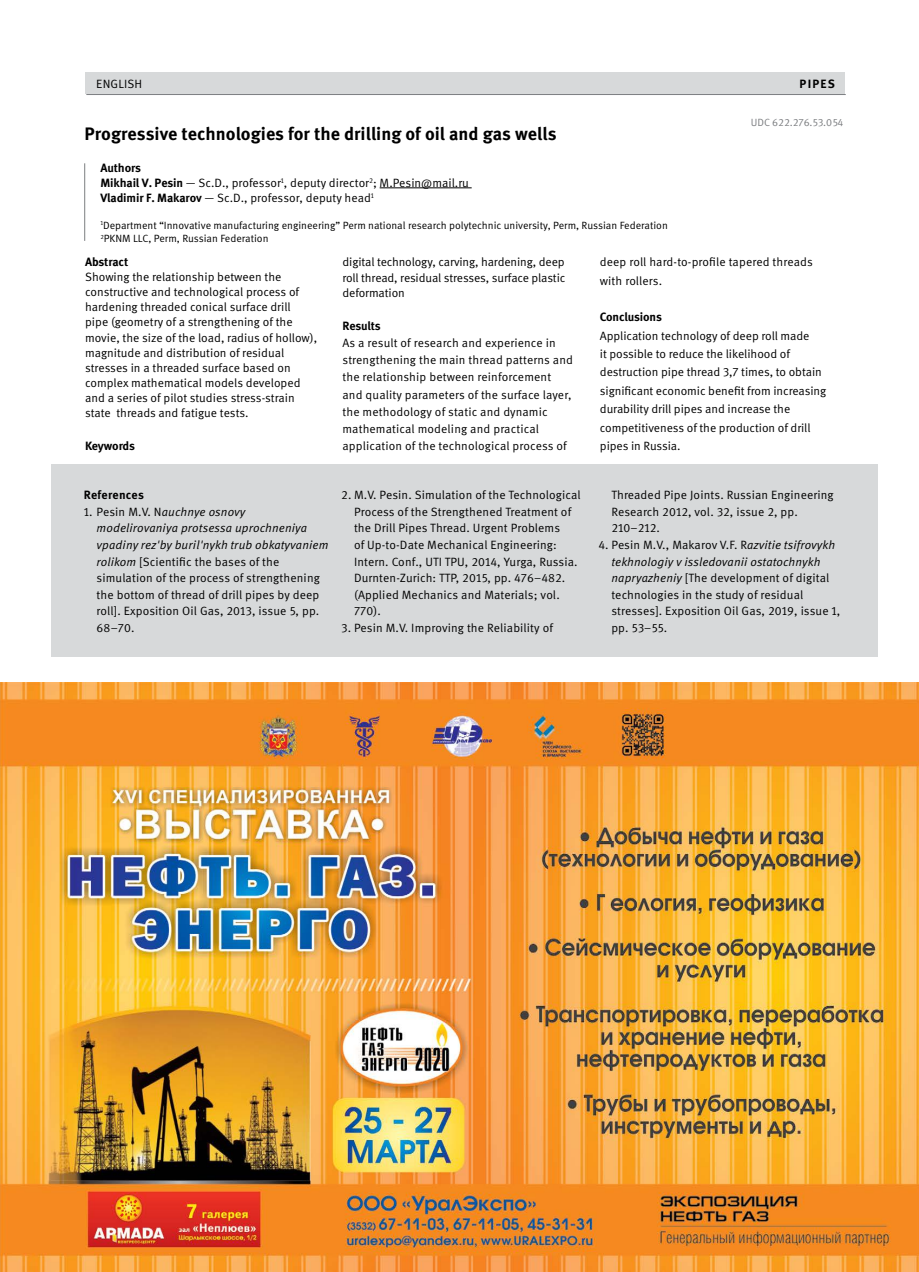
<style>
.page{position:relative;width:919px;height:1272px;background:#fff}
.page>*{position:absolute;margin:0;border:0;box-sizing:border-box;transform-origin:0 0}
.Текс_Заголовок_АНГЛ{font:700 18px "Meta Pro";color:#000}
.Текст_АНГЛ{font:12px/15px "Meta Pro";color:#000}
.eng_References{font:12px/16.5px "Meta Pro";letter-spacing:.01em;color:#000}
.Текст_Autor3_сноска{font:12px "Meta Pro";color:#000}
.Текст_АНГЛ-2{font:700 12px "Meta Pro";letter-spacing:-.015em;color:#000}
.Текст_с_точками{font:700 12px "Meta Pro";letter-spacing:.02em;color:#000}
.Текст{font:12px "Meta Pro";letter-spacing:.01em;color:#000}
.Текст_Autor3{font:700 12px "Meta Pro";letter-spacing:-.01em;color:#000}
.Рубрикатор_левый{font:700 12px "Meta Pro";letter-spacing:.1em;color:#000}
.Статус_ФИО__сноска{font:10.5px "Meta Pro";color:#000}
.Текст_УДК{font:10.5px "Meta Pro";color:#7c7e81}
.s1{font-weight:700}
.s2{font-style:italic}
</style>
<div class="page">
<div style="left:51px;top:464px;width:827px;height:193px;background:#d7d9da"></div>
<div style="left:85px;top:72px;width:759px;height:22px;background:#d7d9da"></div>
<hr style="left:86px;top:94px;width:759px;height:1px;background:#7c7e81">
<hr style="left:379px;top:187px;width:92px;height:1px;background:#000">
<hr style="left:84px;top:163px;width:1px;height:78px;background:#7c7e81">
<img style="left:0;top:682px;width:918px;height:589px">
<p class="Текст" style="left:96px;top:77px;width:47px">ENGLISH</p>
<p class="Рубрикатор_левый" style="left:799px;top:77px;width:37px">PIPES</p>
<p class="Текс_Заголовок_АНГЛ" style="left:84px;top:122px;width:473px">Progressive technologies for the drilling of oil and gas wells</p>
<p class="Текст_Autor3" style="left:100px;top:160px;width:42px">Authors</p>
<p class="Текст_Autor3_сноска" style="left:100px;top:175px;width:370px"><span class="s1">Mikhail V. Pesin</span> — Sc.D., professor<sup>1</sup>, deputy director<sup>2</sup>; M.Pesin@mail.ru</p>
<p class="Текст_Autor3_сноска" style="left:100px;top:190px;width:275px"><span class="s1">Vladimir F. Makarov</span> — Sc.D., professor, deputy head<sup>1</sup></p>
<p class="Статус_ФИО__сноска" style="left:100px;top:219px;width:569px"><sup>1</sup>Department “Innovative manufacturing engineering” Perm national research polytechnic university, Perm, Russian Federation</p>
<p class="Статус_ФИО__сноска" style="left:100px;top:232px;width:170px"><sup>2</sup>PKNM LLC, Perm, Russian Federation</p>
<p class="Текст_УДК" style="left:750px;top:116px;width:94px">UDC 622.276.53.054</p>
<p class="Текст_АНГЛ-2" style="left:85px;top:254px;width:45px">Abstract</p>
<p class="Текст_АНГЛ" style="left:85px;top:270px;width:234px">Showing the relationship between the constructive and technological process of hardening threaded conical surface drill<br>pipe (geometry of a strengthening of the movie, the size of the load, radius of hollow), magnitude and distribution of residual stresses in a threaded surface based on complex mathematical models developed and a series of pilot studies stress-strain state threads and fatigue tests.</p>
<p class="Текст_АНГЛ-2" style="left:85px;top:438px;width:51px">Keywords</p>
<p class="Текст_АНГЛ" style="left:342px;top:255px;width:224px;line-height:15.6px;text-align:justify">digital technology, carving, hardening, deep roll thread, residual stresses, surface plastic deformation</p>
<p class="Текст_АНГЛ-2" style="left:342px;top:318px;width:40px">Results</p>
<p class="Текст_АНГЛ" style="left:342px;top:335px;width:232px;line-height:17.1px">As a result of research and experience in strengthening the main thread patterns and the relationship between reinforcement and quality parameters of the surface layer, the methodology of static and dynamic mathematical modeling and practical application of the technological process of</p>
<p class="Текст_с_точками" style="left:84px;top:487px;width:62px">References</p>
<p class="eng_References" style="left:97px;top:504px;width:233px;text-indent:-13px">1. Pesin M.V. N<span class="s2">auchnye osnovy modelirovaniya protsessa uprochneniya vpadiny rez'by buril'nykh trub obkatyvaniem rolikom</span> [Scientific the bases of the simulation of the process of strengthening the bottom of thread of drill pipes by deep roll]. Exposition Oil Gas, 2013, issue 5, pp.<br>68–70.</p>
<p class="eng_References" style="left:354px;top:487px;width:228px;text-indent:-13px">2. M.V. Pesin. Simulation of the Technological Process of the Strengthened Treatment of the Drill Pipes Thread. Urgent Problems<br>of Up-to-Date Mechanical Engineering:<br>Intern. Conf., UTI TPU, 2014, Yurga, Russia.<br>Durnten-Zurich: TTP, 2015, pp. 476–482. (Applied Mechanics and Materials; vol.<br>770).</p>
<p class="eng_References" style="left:341px;top:619px;width:213px">3. Pesin M.V. Improving the Reliability of</p>
<p class="Текст_АНГЛ" style="left:600px;top:253px;width:214px;line-height:18.3px">deep roll hard-to-profile tapered threads with rollers.</p>
<p class="Текст_АНГЛ-2" style="left:600px;top:309px;width:63px">Conclusions</p>
<p class="Текст_АНГЛ" style="left:600px;top:327px;width:228px;line-height:18.3px">Application technology of deep roll made<br>it possible to reduce the likelihood of destruction pipe thread 3,7 times, to obtain significant economic benefit from increasing durability drill pipes and increase the competitiveness of the production of drill pipes in Russia.</p>
<p class="eng_References" style="left:611px;top:487px;width:224px">Threaded Pipe Joints. Russian Engineering<br>Research 2012, vol. 32, issue 2, pp.<br>210–212.</p>
<p class="eng_References" style="left:611px;top:537px;width:230px;text-indent:-13px">4. Pesin M.V., Makarov V.F. R<span class="s2">azvitie tsifrovykh tekhnologiy v issledovanii ostatochnykh napryazheniy</span> [The development of digital technologies in the study of residual stresses]. Exposition Oil Gas, 2019, issue 1, pp. 53–55.</p>
</div>
